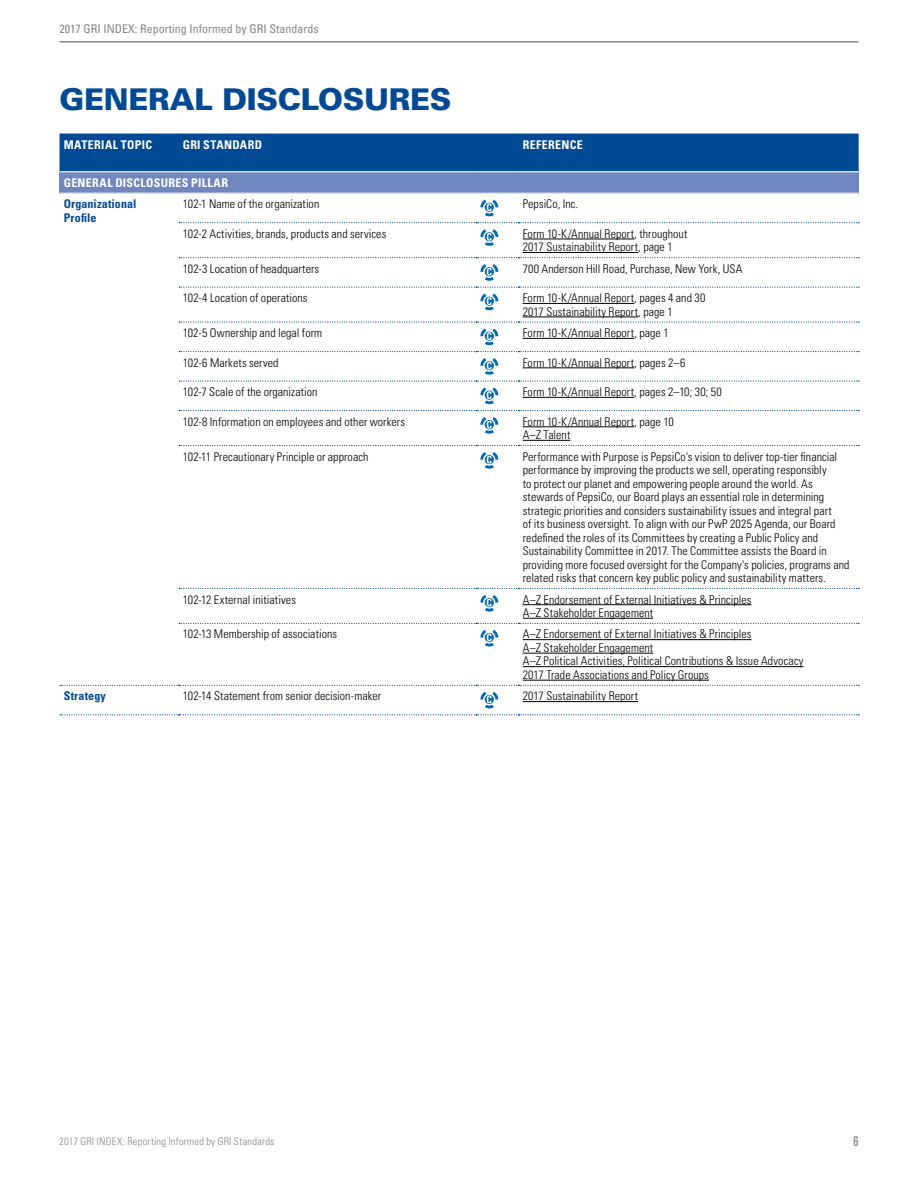
<style>
.page{position:relative;width:918px;height:1188px;background:#fff}
.page>*{position:absolute;margin:0;border:0;box-sizing:border-box;transform-origin:0 0}
.t1{font:900 30px "Univers LT Std";letter-spacing:-.01em;color:#004994}
.t2{font:ultra-condensed 13.5px "Univers LT Std";color:#878787}
.t3{font:300 condensed 12px/13.5px "Univers LT Std";letter-spacing:.005em;color:#000}
.t4{font:700 condensed 12px "Univers LT Std";letter-spacing:.025em;color:#fff}
.t5{font:condensed 12px "Univers LT Std";color:#878787}
.t6{font:700 condensed 12px/13.5px "Univers LT Std";letter-spacing:.015em;color:#004994}
.t7{font:300 condensed 10.5px "Univers LT Std";letter-spacing:.02em;color:#878787}
</style>
<div class="page">
<div style="left:60px;top:134px;width:799px;height:37px;background:#004994"></div>
<div style="left:60px;top:172px;width:799px;height:21px;background:#7086be"></div>
<svg style="left:179px;top:222px;width:680px;height:1px"></svg>
<svg style="left:179px;top:257px;width:680px;height:1px"></svg>
<svg style="left:179px;top:287px;width:680px;height:1px"></svg>
<svg style="left:179px;top:351px;width:680px;height:1px"></svg>
<svg style="left:179px;top:410px;width:680px;height:1px"></svg>
<svg style="left:179px;top:445px;width:680px;height:1px"></svg>
<svg style="left:179px;top:588px;width:680px;height:1px"></svg>
<svg style="left:179px;top:623px;width:680px;height:1px"></svg>
<svg style="left:60px;top:685px;width:799px;height:1px"></svg>
<svg style="left:60px;top:714px;width:799px;height:1px"></svg>
<svg style="left:480px;top:200px;width:18px;height:16px"></svg>
<svg style="left:480px;top:229px;width:18px;height:17px"></svg>
<hr style="left:523px;top:239px;width:111px;height:1px;background:#000">
<hr style="left:523px;top:252px;width:115px;height:1px;background:#000">
<svg style="left:480px;top:264px;width:18px;height:17px"></svg>
<svg style="left:480px;top:294px;width:18px;height:16px"></svg>
<hr style="left:523px;top:303px;width:111px;height:1px;background:#000">
<hr style="left:523px;top:317px;width:115px;height:1px;background:#000">
<svg style="left:179px;top:322px;width:680px;height:23px"></svg>
<hr style="left:523px;top:338px;width:111px;height:1px;background:#000">
<svg style="left:480px;top:358px;width:18px;height:17px"></svg>
<hr style="left:523px;top:368px;width:111px;height:1px;background:#000">
<svg style="left:179px;top:381px;width:680px;height:23px"></svg>
<hr style="left:523px;top:397px;width:111px;height:1px;background:#000">
<svg style="left:480px;top:417px;width:18px;height:17px"></svg>
<hr style="left:523px;top:427px;width:111px;height:1px;background:#000">
<hr style="left:523px;top:440px;width:47px;height:1px;background:#000">
<svg style="left:480px;top:452px;width:18px;height:17px"></svg>
<svg style="left:480px;top:595px;width:18px;height:17px"></svg>
<hr style="left:523px;top:604px;width:228px;height:1px;background:#000">
<hr style="left:523px;top:618px;width:130px;height:1px;background:#000">
<svg style="left:480px;top:630px;width:18px;height:17px"></svg>
<hr style="left:523px;top:639px;width:228px;height:1px;background:#000">
<hr style="left:523px;top:653px;width:130px;height:1px;background:#000">
<hr style="left:523px;top:666px;width:281px;height:1px;background:#000">
<hr style="left:523px;top:680px;width:186px;height:1px;background:#000">
<svg style="left:480px;top:692px;width:18px;height:16px"></svg>
<hr style="left:523px;top:701px;width:115px;height:1px;background:#000">
<hr style="left:60px;top:41px;width:798px;height:2px;background:#878787">
<p class="t5" style="left:60px;top:21px;width:261px">2017 GRI INDEX: Reporting Informed by GRI Standards</p>
<h1 class="t1" style="left:60px;top:80px;width:394px">GENERAL DISCLOSURES</h1>
<p class="t4" style="left:64px;top:137px;width:90px">MATERIAL TOPIC</p>
<p class="t4" style="left:183px;top:137px;width:81px">GRI STANDARD</p>
<p class="t4" style="left:523px;top:137px;width:62px">REFERENCE</p>
<p class="t4" style="left:64px;top:175px;width:166px">GENERAL DISCLOSURES PILLAR</p>
<p class="t6" style="left:64px;top:197px;width:74px">Organizational<br>Profile</p>
<p class="t3" style="left:183px;top:197px;width:138px">102-1 Name of the organization</p>
<p class="t3" style="left:523px;top:197px;width:57px">PepsiCo, Inc.</p>
<p class="t3" style="left:183px;top:227px;width:205px">102-2 Activities, brands, products and services</p>
<p class="t3" style="left:523px;top:227px;width:166px">Form 10-K/Annual Report, throughout<br>2017 Sustainability Report, page 1</p>
<p class="t3" style="left:183px;top:262px;width:138px">102-3 Location of headquarters</p>
<p class="t3" style="left:523px;top:262px;width:221px">700 Anderson Hill Road, Purchase, New York, USA</p>
<p class="t3" style="left:183px;top:291px;width:126px">102-4 Location of operations</p>
<p class="t3" style="left:523px;top:291px;width:184px">Form 10-K/Annual Report, pages 4 and 30<br>2017 Sustainability Report, page 1</p>
<p class="t3" style="left:183px;top:326px;width:141px">102-5 Ownership and legal form</p>
<p class="t3" style="left:523px;top:326px;width:147px">Form 10-K/Annual Report, page 1</p>
<p class="t3" style="left:183px;top:356px;width:97px">102-6 Markets served</p>
<p class="t3" style="left:523px;top:356px;width:164px">Form 10-K/Annual Report, pages 2–6</p>
<p class="t3" style="left:183px;top:385px;width:136px">102-7 Scale of the organization</p>
<p class="t3" style="left:523px;top:385px;width:201px">Form 10-K/Annual Report, pages 2–10; 30; 50</p>
<p class="t3" style="left:183px;top:415px;width:224px">102-8 Information on employees and other workers</p>
<p class="t3" style="left:523px;top:415px;width:152px">Form 10-K/Annual Report, page 10<br>A–Z Talent</p>
<p class="t3" style="left:183px;top:450px;width:187px">102-11 Precautionary Principle or approach</p>
<p class="t3" style="left:523px;top:450px;width:328px">Performance with Purpose is PepsiCo's vision to deliver top-tier financial performance by improving the products we sell, operating responsibly<br>to protect our planet and empowering people around the world. As stewards of PepsiCo, our Board plays an essential role in determining strategic priorities and considers sustainability issues and integral part<br>of its business oversight. To align with our PwP 2025 Agenda, our Board redefined the roles of its Committees by creating a Public Policy and Sustainability Committee in 2017. The Committee assists the Board in providing more focused oversight for the Company's policies, programs and related risks that concern key public policy and sustainability matters.</p>
<p class="t3" style="left:183px;top:593px;width:115px">102-12 External initiatives</p>
<p class="t3" style="left:523px;top:593px;width:230px">A–Z Endorsement of External Initiatives &amp; Principles<br>A–Z Stakeholder Engagement</p>
<p class="t3" style="left:183px;top:627px;width:156px">102-13 Membership of associations</p>
<p class="t3" style="left:523px;top:627px;width:282px">A–Z Endorsement of External Initiatives &amp; Principles<br>A–Z Stakeholder Engagement<br>A–Z Political Activities, Political Contributions &amp; Issue Advocacy 2017 Trade Associations and Policy Groups</p>
<p class="t6" style="left:64px;top:689px;width:44px">Strategy</p>
<p class="t3" style="left:183px;top:689px;width:200px">102-14 Statement from senior decision-maker</p>
<p class="t3" style="left:523px;top:689px;width:117px">2017 Sustainability Report</p>
<p class="t7" style="left:59px;top:1135px;width:217px">2017 GRI INDEX: Reporting Informed by GRI Standards</p>
<p class="t2" style="left:853px;top:1133px;width:7px">6</p>
</div>
